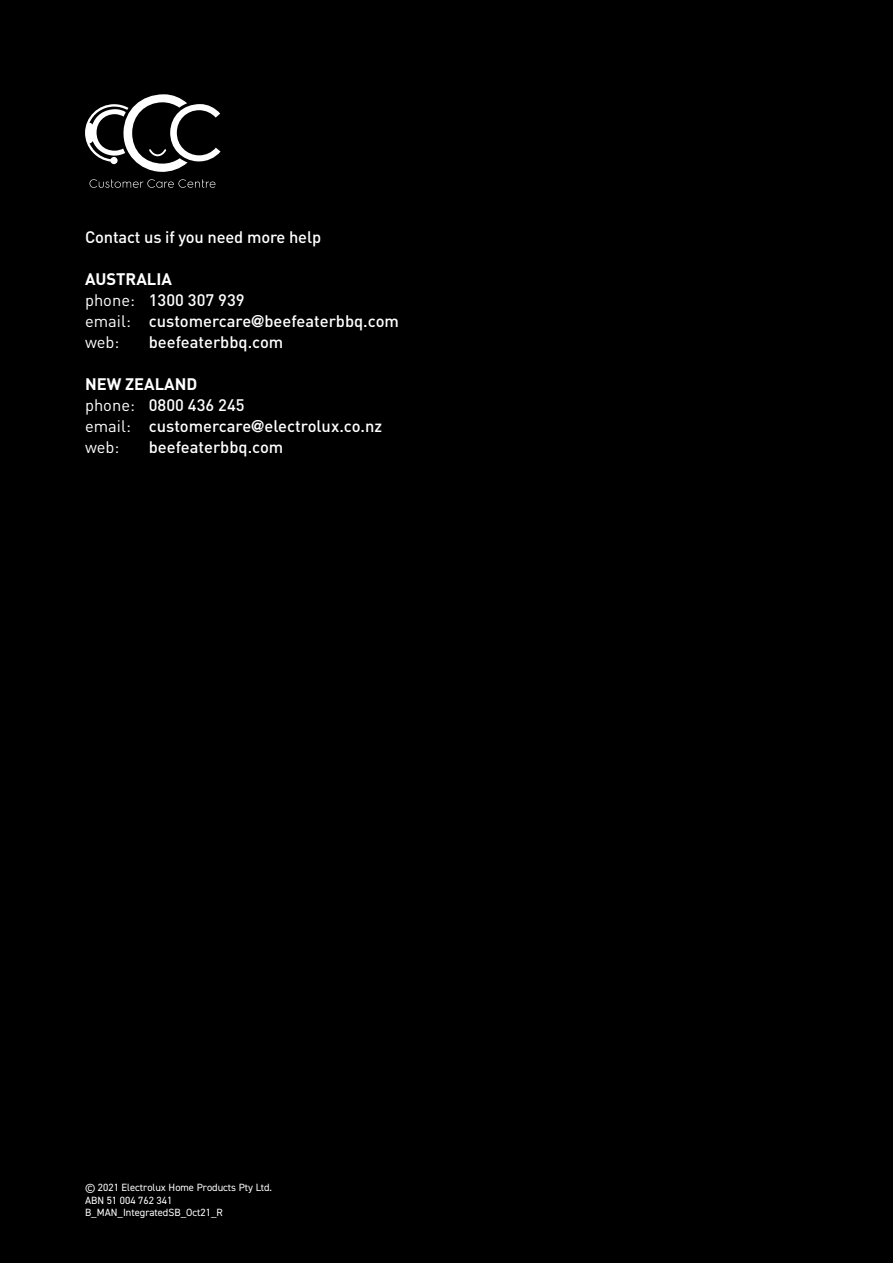
<style>
.page{position:relative;width:893px;height:1263px;background:#000}
.page>*{position:absolute;margin:0;border:0;box-sizing:border-box;transform-origin:0 0}
.t1{font:500 16.5px/21px "DINOT";color:#fff}
.t2{font:500 16.5px "DIN";letter-spacing:-.01em;color:#fff}
.t3{font:10.5px/12.6px "DIN2014";color:#fff}
.s1{font-weight:700}
.s2{font-weight:400}
.s3{font-family:"Helvetica Neue LT Std";font-weight:700}
</style>
<div class="page">
<svg style="left:90px;top:179px;width:125px;height:9px"></svg>
<svg style="left:85px;top:94px;width:136px;height:78px"></svg>
<p class="t2" style="left:85px;top:227px;width:238px">Contact us if you need more help</p>
<p class="t1" style="left:85px;top:267px;width:315px"><span class="s1">AUSTRALIA<br></span><span class="s2">phone:</span> 1300 307 939<br><span class="s2">email:</span> customercare<span class="s3">@</span>beefeaterbbq.com <span class="s2">web:</span></p>
<p class="t1" style="left:149px;top:330px;width:136px">beefeaterbbq.com</p>
<p class="t1" style="left:85px;top:372px;width:299px"><span class="s1">NEW ZEALAND<br></span><span class="s2">phone:</span> 0800 436 245<br><span class="s2">email:</span> customercare<span class="s3">@</span>electrolux.co.nz <span class="s2">web:</span></p>
<p class="t1" style="left:149px;top:435px;width:136px">beefeaterbbq.com</p>
<p class="t3" style="left:85px;top:1181px;width:189px">© 2021 Electrolux Home Products Pty Ltd.<br>ABN 51 004 762 341<br>B_MAN_IntegratedSB_Oct21_R</p>
</div>
